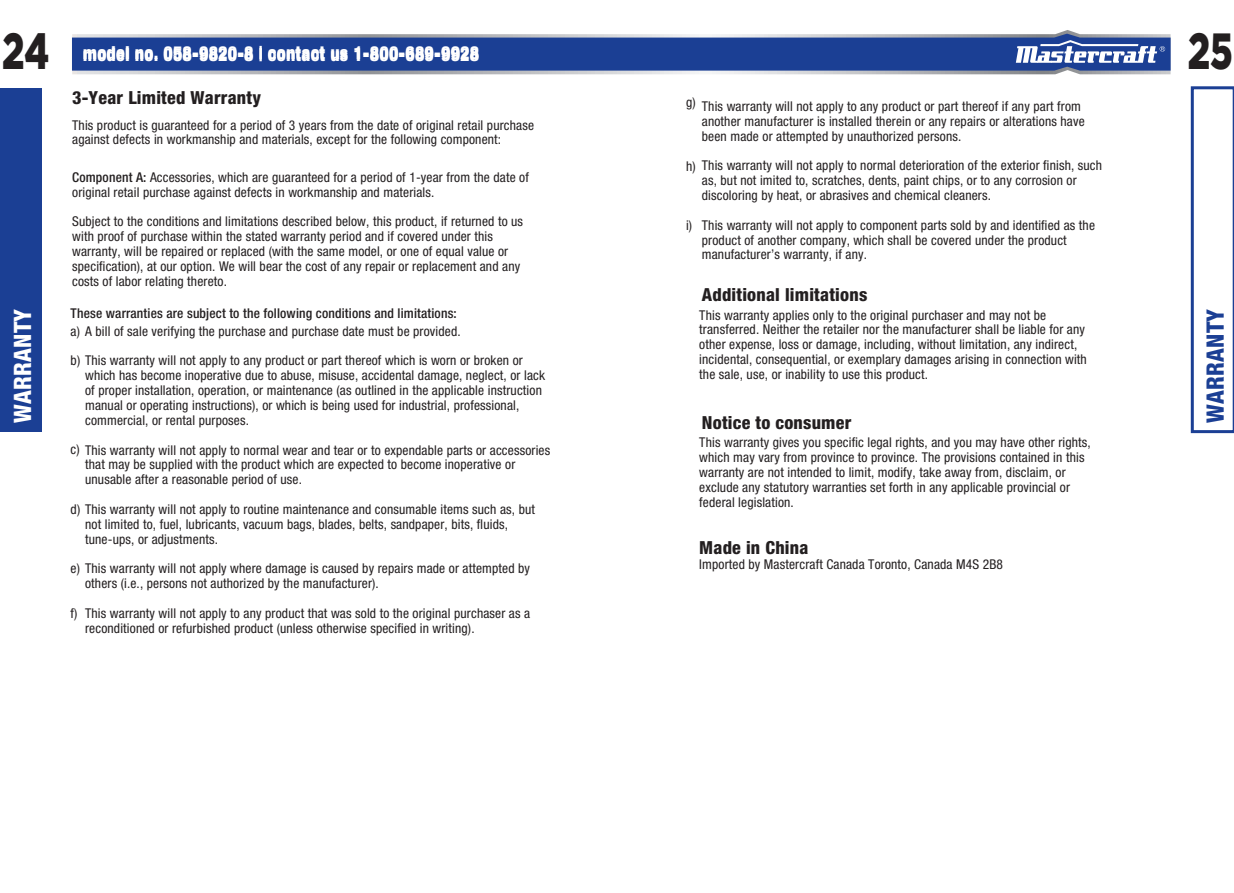
<style>
.page{position:relative;width:1234px;height:893px;background:#fff}
.page>*{position:absolute;margin:0;border:0;box-sizing:border-box;transform-origin:0 0}
.t1{font:900 50.85px "Gotham";color:#231f20;scale:.71 1}
.t2{font:800 condensed 24px "Helvetica Neue LT Std";letter-spacing:.01em;color:#fff}
.t3{font:800 condensed 24px "Helvetica Neue LT Std";letter-spacing:.01em;color:#1b3f94}
.t4{font:800 condensed 18px "Helvetica Neue LT Std";letter-spacing:.01em;color:#231f20}
.t5{font:800 condensed 18px "Helvetica Neue LT Std";letter-spacing:.01em;color:#fff}
.t6{font:condensed 13.5px/14.9px "Helvetica Neue LT Std";letter-spacing:.01em;color:#231f20}
.t7{font:500 condensed 13.5px "Helvetica Neue LT Std";letter-spacing:.01em;color:#231f20}
.s1{font-weight:500}
</style>
<div class="page">
<svg style="left:1190px;top:86px;width:43px;height:347px"></svg>
<div style="left:0;top:88px;width:42px;height:344px;background:#1b3f94"></div>
<svg style="left:72px;top:30px;width:1098px;height:44px"></svg>
<svg style="left:72px;top:34px;width:1098px;height:37px;background:#34539c"></svg>
<h1 class="t1" style="left:2px;top:16px;width:68px">24</h1>
<h1 class="t1" style="left:1187px;top:16px;width:65px">25</h1>
<h3 class="t4" style="left:72px;top:87px;width:190px">3-Year Limited Warranty</h3>
<p class="t6" style="left:72px;top:117px;width:463px">This product is guaranteed for a period of 3 years from the date of original retail purchase against defects in workmanship and materials, except for the following component:</p>
<p class="t6" style="left:72px;top:170px;width:458px"><span class="s1">Component A:</span> Accessories, which are guaranteed for a period of 1-year from the date of original retail purchase against defects in workmanship and materials.</p>
<p class="t6" style="left:72px;top:214px;width:452px">Subject to the conditions and limitations described below, this product, if returned to us with proof of purchase within the stated warranty period and if covered under this warranty, will be repaired or replaced (with the same model, or one of equal value or specification), at our option. We will bear the cost of any repair or replacement and any costs of labor relating thereto.</p>
<p class="t7" style="left:71px;top:305px;width:387px">These warranties are subject to the following conditions and limitations:</p>
<p class="t6" style="left:71px;top:323px;width:391px">a) A bill of sale verifying the purchase and purchase date must be provided.</p>
<p class="t6" style="left:85px;top:353px;width:461px;text-indent:-14px">b) This warranty will not apply to any product or part thereof which is worn or broken or which has become inoperative due to abuse, misuse, accidental damage, neglect, or lack of proper installation, operation, or maintenance (as outlined in the applicable instruction manual or operating instructions), or which is being used for industrial, professional, commercial, or rental purposes.</p>
<p class="t6" style="left:85px;top:442px;width:466px;text-indent:-14px">c) This warranty will not apply to normal wear and tear or to expendable parts or accessories that may be supplied with the product which are expected to become inoperative or unusable after a reasonable period of use.</p>
<p class="t6" style="left:85px;top:502px;width:451px;text-indent:-14px">d) This warranty will not apply to routine maintenance and consumable items such as, but not limited to, fuel, lubricants, vacuum bags, blades, belts, sandpaper, bits, fluids, tune-ups, or adjustments.</p>
<p class="t6" style="left:85px;top:561px;width:446px;text-indent:-14px">e) This warranty will not apply where damage is caused by repairs made or attempted by others (i.e., persons not authorized by the manufacturer).</p>
<p class="t6" style="left:85px;top:606px;width:446px">This warranty will not apply to any product that was sold to the original purchaser as a reconditioned or refurbished product (unless otherwise specified in writing).</p>
<h3 class="t5" style="left:83px;top:43px;width:398px">model no. 058-9820-8 | contact us 1-800-689-9928</h3>
<p class="t6" style="left:686px;top:95px;width:11px">g)</p>
<p class="t6" style="left:701px;top:99px;width:384px">This warranty will not apply to any product or part thereof if any part from another manufacturer is installed therein or any repairs or alterations have been made or attempted by unauthorized persons.</p>
<p class="t6" style="left:701px;top:158px;width:401px">This warranty will not apply to normal deterioration of the exterior finish, such as, but not imited to, scratches, dents, paint chips, or to any corrosion or discoloring by heat, or abrasives and chemical cleaners.</p>
<p class="t6" style="left:701px;top:217px;width:394px">This warranty will not apply to component parts sold by and identified as the product of another company, which shall be covered under the product manufacturer’s warranty, if any.</p>
<p class="t6" style="left:686px;top:159px;width:11px">h)</p>
<p class="t6" style="left:686px;top:217px;width:8px">i)</p>
<h3 class="t4" style="left:701px;top:284px;width:167px">Additional limitations</h3>
<h2 class="t2" style="left:8px;top:423px;width:116px;rotate:-90deg">WARRANTY</h2>
<h2 class="t3" style="left:1199px;top:423px;width:116px;rotate:-90deg">WARRANTY</h2>
<p class="t6" style="left:699px;top:307px;width:389px">This warranty applies only to the original purchaser and may not be transferred. Neither the retailer nor the manufacturer shall be liable for any other expense, loss or damage, including, without limitation, any indirect, incidental, consequential, or exemplary damages arising in connection with the sale, use, or inability to use this product.</p>
<h3 class="t4" style="left:701px;top:411px;width:151px">Notice to consumer</h3>
<p class="t6" style="left:699px;top:435px;width:393px">This warranty gives you specific legal rights, and you may have other rights, which may vary from province to province. The provisions contained in this warranty are not intended to limit, modify, take away from, disclaim, or exclude any statutory warranties set forth in any applicable provincial or federal legislation.</p>
<h3 class="t4" style="left:699px;top:536px;width:111px">Made in China</h3>
<p class="t6" style="left:699px;top:557px;width:305px">Imported by Mastercraft Canada Toronto, Canada M4S 2B8</p>
<p class="t6" style="left:71px;top:605px;width:8px">f)</p>
</div>
